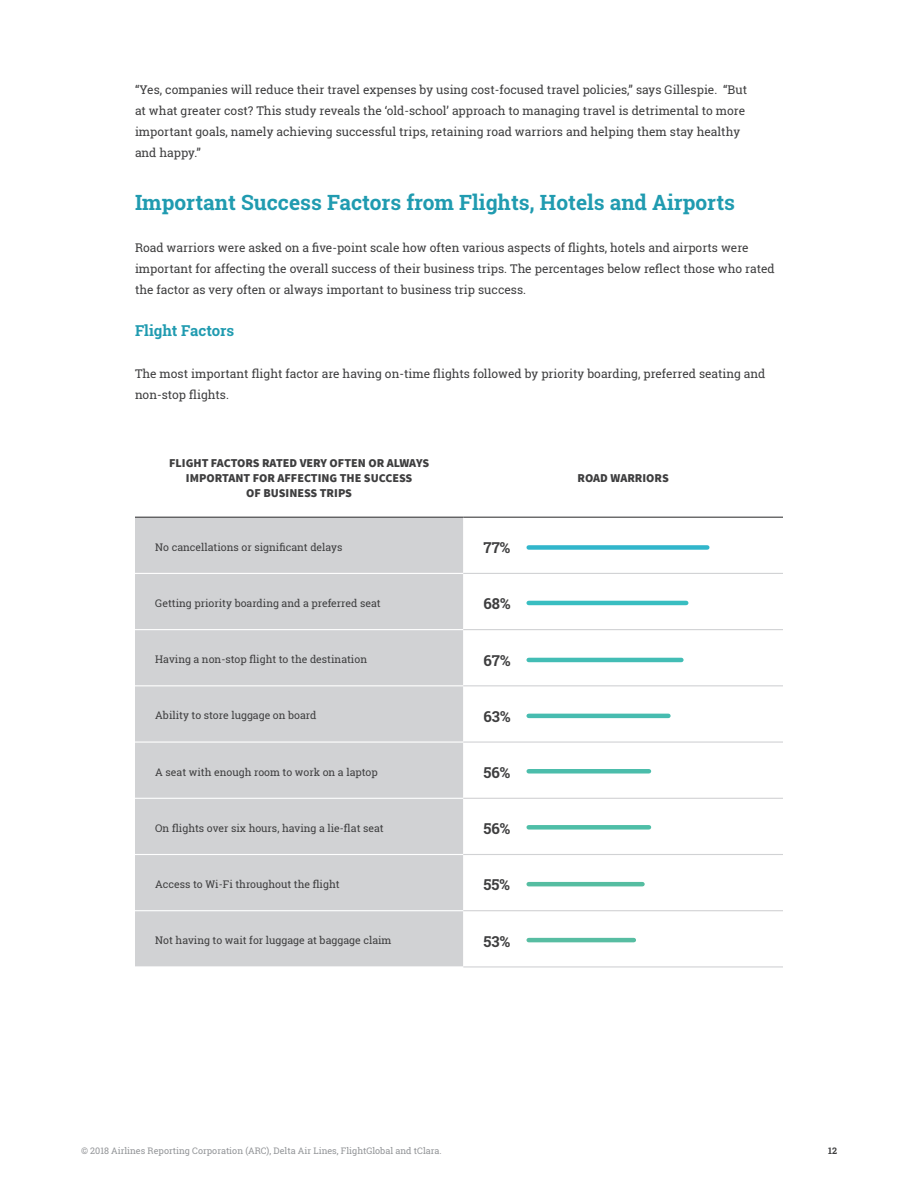
<style>
.page{position:relative;width:918px;height:1188px;background:#fff}
.page>*{position:absolute;margin:0;border:0;box-sizing:border-box;transform-origin:0 0}
.t1{font:700 21px "Roboto Slab";color:#209bb0}
.t2{font:700 15px "Roboto Slab";color:#3e3e3f}
.t3{font:700 15px "Roboto Slab";color:#209bb0}
.t4{font:12px/21px "Roboto Slab";color:#3e3e3f}
.t5{font:900 12px "Source Sans Pro";color:#3e3e3f}
.t6{font:10.5px "Roboto Slab";color:#3e3e3f}
.t7{font:9px "Roboto Slab";color:#939598}
.t8{font:700 9px "Roboto Slab";color:#3e3e3f}
</style>
<div class="page">
<div style="left:135px;top:518px;width:328px;height:448px;background:#d1d2d4"></div>
<svg style="left:463px;top:545px;width:320px;height:398px"></svg>
<hr style="left:135px;top:517px;width:328px;height:1px;background:#3e3e3f">
<hr style="left:463px;top:517px;width:320px;height:1px;background:#3e3e3f">
<hr style="left:135px;top:573px;width:328px;height:1px;background:#fff">
<hr style="left:135px;top:629px;width:328px;height:1px;background:#fff">
<hr style="left:135px;top:685px;width:328px;height:1px;background:#fff">
<hr style="left:135px;top:742px;width:328px;height:1px;background:#fff">
<hr style="left:135px;top:798px;width:328px;height:1px;background:#fff">
<hr style="left:135px;top:854px;width:328px;height:1px;background:#fff">
<hr style="left:135px;top:910px;width:328px;height:1px;background:#fff">
<hr style="left:463px;top:573px;width:320px;height:1px;background:#d1d2d4">
<hr style="left:463px;top:629px;width:320px;height:1px;background:#d1d2d4">
<hr style="left:463px;top:685px;width:320px;height:1px;background:#d1d2d4">
<hr style="left:463px;top:742px;width:320px;height:1px;background:#d1d2d4">
<hr style="left:463px;top:798px;width:320px;height:1px;background:#d1d2d4">
<hr style="left:463px;top:854px;width:320px;height:1px;background:#d1d2d4">
<hr style="left:463px;top:910px;width:320px;height:1px;background:#d1d2d4">
<hr style="left:463px;top:966px;width:320px;height:2px;background:#d1d2d4">
<div style="left:529px;top:545px;width:178px;height:5px;background:#31b6cb"></div>
<hr style="left:529px;top:658px;width:152px;height:4px;background:#43bdb5">
<hr style="left:529px;top:714px;width:139px;height:4px;background:#47bcb0">
<div style="left:529px;top:769px;width:120px;height:5px;background:#4bbdab"></div>
<div style="left:529px;top:825px;width:120px;height:5px;background:#4ebea7"></div>
<hr style="left:529px;top:882px;width:114px;height:4px;background:#55bda1">
<hr style="left:529px;top:938px;width:105px;height:4px;background:#57bda2">
<hr style="left:529px;top:601px;width:157px;height:4px;background:#39bec1">
<p class="t4" style="left:135px;top:79px;width:614px">“Yes, companies will reduce their travel expenses by using cost-focused travel policies,” says Gillespie. “But at what greater cost? This study reveals the ‘old-school’ approach to managing travel is detrimental to more important goals, namely achieving successful trips, retaining road warriors and helping them stay healthy</p>
<p class="t4" style="left:135px;top:142px;width:67px">and happy.”</p>
<p class="t1" style="left:135px;top:188px;width:602px">Important Success Factors from Flights, Hotels and Airports</p>
<p class="t4" style="left:135px;top:237px;width:641px">Road warriors were asked on a five-point scale how often various aspects of flights, hotels and airports were important for affecting the overall success of their business trips. The percentages below reflect those who rated the factor as very often or always important to business trip success.</p>
<p class="t3" style="left:135px;top:320px;width:101px">Flight Factors</p>
<p class="t4" style="left:135px;top:363px;width:632px">The most important flight factor are having on-time flights followed by priority boarding, preferred seating and non-stop flights.</p>
<p class="t5" style="left:169px;top:455px;width:261px">FLIGHT FACTORS RATED VERY OFTEN OR ALWAYS</p>
<p class="t5" style="left:186px;top:470px;width:228px">IMPORTANT FOR AFFECTING THE SUCCESS</p>
<p class="t5" style="left:246px;top:485px;width:107px">OF BUSINESS TRIPS</p>
<p class="t6" style="left:155px;top:540px;width:189px">No cancellations or significant delays</p>
<p class="t2" style="left:484px;top:537px;width:28px">77%</p>
<p class="t6" style="left:155px;top:596px;width:227px">Getting priority boarding and a preferred seat</p>
<p class="t2" style="left:484px;top:594px;width:29px">68%</p>
<p class="t6" style="left:155px;top:652px;width:213px">Having a non-stop flight to the destination</p>
<p class="t2" style="left:484px;top:650px;width:28px">67%</p>
<p class="t6" style="left:155px;top:708px;width:163px">Ability to store luggage on board</p>
<p class="t2" style="left:484px;top:706px;width:28px">63%</p>
<p class="t6" style="left:155px;top:765px;width:224px">A seat with enough room to work on a laptop</p>
<p class="t2" style="left:484px;top:762px;width:28px">56%</p>
<p class="t6" style="left:155px;top:821px;width:230px">On flights over six hours, having a lie-flat seat</p>
<p class="t2" style="left:484px;top:819px;width:28px">56%</p>
<p class="t6" style="left:155px;top:877px;width:186px">Access to Wi-Fi throughout the flight</p>
<p class="t2" style="left:484px;top:875px;width:28px">55%</p>
<p class="t6" style="left:155px;top:933px;width:238px">Not having to wait for luggage at baggage claim</p>
<p class="t2" style="left:484px;top:931px;width:28px">53%</p>
<p class="t5" style="left:578px;top:470px;width:93px">ROAD WARRIORS</p>
<p class="t7" style="left:81px;top:1145px;width:362px">© 2018 Airlines Reporting Corporation (ARC), Delta Air Lines, FlightGlobal and tClara.</p>
<p class="t8" style="left:828px;top:1144px;width:10px">12</p>
</div>
